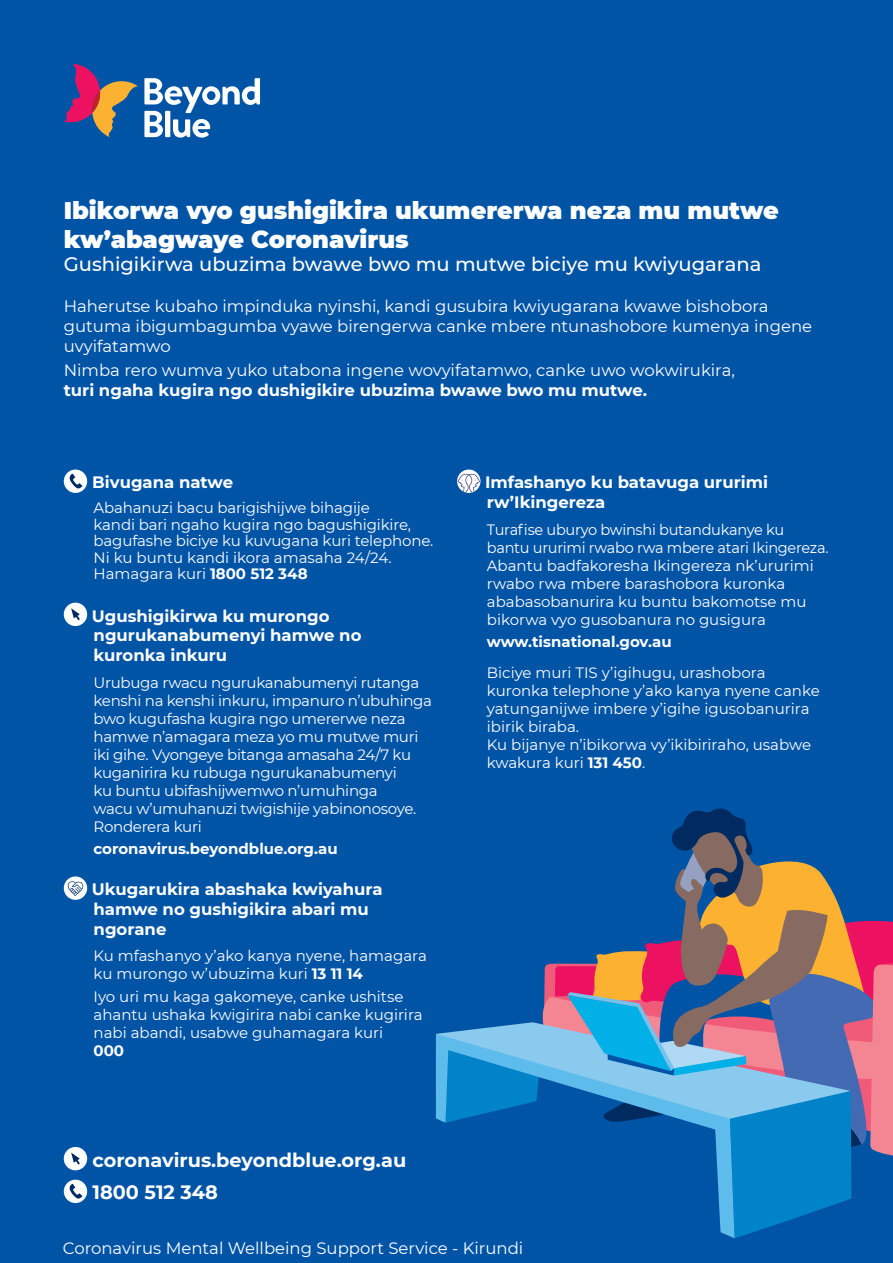
<style>
.page{position:relative;width:893px;height:1263px;background:#0054a6}
.page>*{position:absolute;margin:0;border:0;box-sizing:border-box;transform-origin:0 0}
.t1{font:900 24px/28.8px "Montserrat";color:#fff}
.t2{font:500 19.5px "Montserrat";color:#fff}
.t3{font:700 19.2px/32.7px "Montserrat";color:#fff}
.t4{font:16.5px/19.8px "Montserrat";color:#fff}
.t5{font:700 16.5px/19.8px "Montserrat";color:#fff}
.t6{font:15px/18px "Montserrat";letter-spacing:-.01em;color:#fff}
.t7{font:700 15px "Montserrat";color:#fff}
.s1{font-weight:700}
</style>
<div class="page">
<svg style="left:436px;top:808px;width:457px;height:430px"></svg>
<div style="left:64px;top:1147px;width:23px;height:23px;background:#fff;border-radius:50%"></div>
<svg style="left:71px;top:1152px;width:9px;height:12px"></svg>
<div style="left:64px;top:1180px;width:23px;height:23px;background:#fff;border-radius:50%"></div>
<svg style="left:69px;top:1184px;width:14px;height:15px"></svg>
<svg style="left:64px;top:64px;width:74px;height:73px"></svg>
<svg style="left:144px;top:78px;width:116px;height:60px"></svg>
<svg style="left:457px;top:469px;width:23px;height:24px"></svg>
<svg style="left:458px;top:474px;width:22px;height:19px"></svg>
<div style="left:64px;top:469px;width:23px;height:24px;background:#fff;border-radius:50%"></div>
<svg style="left:69px;top:474px;width:14px;height:15px"></svg>
<div style="left:64px;top:603px;width:23px;height:23px;background:#fff;border-radius:50%"></div>
<svg style="left:71px;top:608px;width:9px;height:12px"></svg>
<div style="left:64px;top:876px;width:23px;height:24px;background:#fff;border-radius:50%"></div>
<svg style="left:68px;top:881px;width:15px;height:15px"></svg>
<h1 class="t1" style="left:64px;top:195px;width:716px">Ibikorwa vyo gushigikira ukumererwa neza mu mutwe kw’abagwaye Coronavirus</h1>
<h2 class="t2" style="left:64px;top:251px;width:699px">Gushigikirwa ubuzima bwawe bwo mu mutwe biciye mu kwiyugarana</h2>
<p class="t4" style="left:64px;top:296px;width:750px">Haherutse kubaho impinduka nyinshi, kandi gusubira kwiyugarana kwawe bishobora gutuma ibigumbagumba vyawe birengerwa canke mbere ntunashobore kumenya ingene uvyifatamwo</p>
<p class="t4" style="left:64px;top:360px;width:673px">Nimba rero wumva yuko utabona ingene wovyifatamwo, canke uwo wokwirukira,</p>
<p class="t5" style="left:64px;top:379px;width:585px">turi ngaha kugira ngo dushigikire ubuzima bwawe bwo mu mutwe.</p>
<p class="t5" style="left:92px;top:472px;width:142px">Bivugana natwe</p>
<p class="t6" style="left:94px;top:499px;width:341px;line-height:16.5px">Abahanuzi bacu barigishijwe bihagije<br>kandi bari ngaho kugira ngo bagushigikire, bagufashe biciye ku kuvugana kuri telephone.<br>Ni ku buntu kandi ikora amasaha 24/24.<br>Hamagara kuri <span class="s1">1800 512 348</span></p>
<p class="t5" style="left:92px;top:605px;width:271px">Ugushigikirwa ku murongo ngurukanabumenyi hamwe no kuronka inkuru</p>
<p class="t6" style="left:94px;top:673px;width:340px">Urubuga rwacu ngurukanabumenyi rutanga kenshi na kenshi inkuru, impanuro n’ubuhinga bwo kugufasha kugira ngo umererwe neza hamwe n’amagara meza yo mu mutwe muri iki gihe. Vyongeye bitanga amasaha 24/7 ku kuganirira ku rubuga ngurukanabumenyi<br>ku buntu ubifashijwemwo n’umuhinga<br>wacu w’umuhanuzi twigishije yabinonosoye.<br>Ronderera kuri</p>
<p class="t7" style="left:94px;top:838px;width:246px">coronavirus.beyondblue.org.au</p>
<p class="t5" style="left:92px;top:879px;width:292px">Ukugarukira abashaka kwiyahura hamwe no gushigikira abari mu ngorane</p>
<p class="t6" style="left:94px;top:946px;width:335px">Ku mfashanyo y’ako kanya nyene, hamagara ku murongo w’ubuzima kuri <span class="s1">13 11 14</span></p>
<p class="t6" style="left:94px;top:987px;width:331px">Iyo uri mu kaga gakomeye, canke ushitse ahantu ushaka kwigirira nabi canke kugirira nabi abandi, usabwe guhamagara kuri</p>
<p class="t7" style="left:94px;top:1039px;width:32px">000</p>
<p class="t3" style="left:92px;top:1142px;width:315px">coronavirus.beyondblue.org.au<br>1800 512 348</p>
<p class="t5" style="left:485px;top:472px;width:284px">Imfashanyo ku batavuga ururimi rw’Ikingereza</p>
<p class="t6" style="left:487px;top:520px;width:343px">Turafise uburyo bwinshi butandukanye ku bantu ururimi rwabo rwa mbere atari Ikingereza.<br>Abantu badfakoresha Ikingereza nk’ururimi rwabo rwa mbere barashobora kuronka ababasobanurira ku buntu bakomotse mu bikorwa vyo gusobanura no gusigura</p>
<p class="t7" style="left:487px;top:631px;width:186px">www.tisnational.gov.au</p>
<p class="t6" style="left:487px;top:663px;width:334px">Biciye muri TIS y’igihugu, urashobora kuronka telephone y’ako kanya nyene canke yatunganijwe imbere y’igihe igusobanurira ibirik biraba.<br>Ku bijanye n’ibikorwa vy’ikibiriraho, usabwe kwakura kuri <span class="s1">131 450</span>.</p>
<p class="t4" style="left:63px;top:1238px;width:462px">Coronavirus Mental Wellbeing Support Service - Kirundi</p>
</div>
